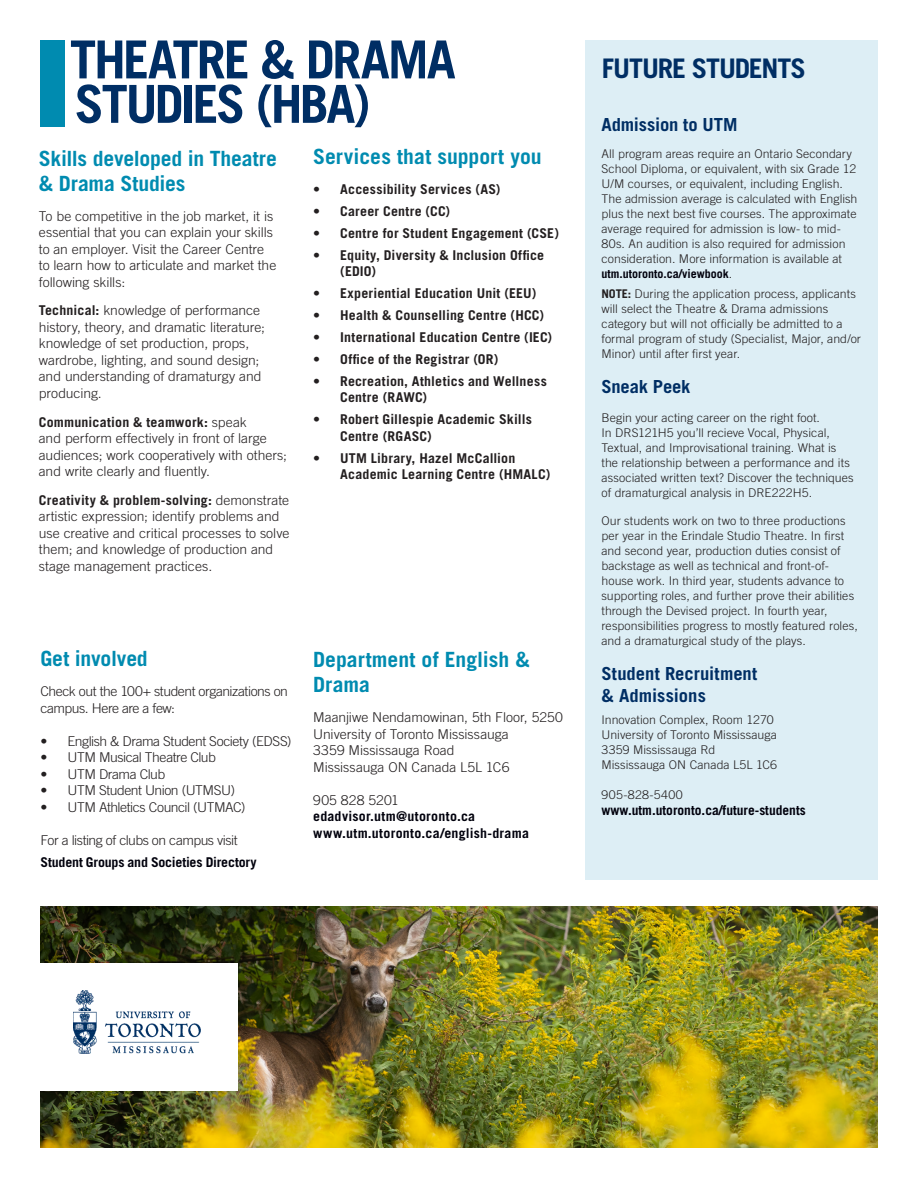
<style>
.page{position:relative;width:918px;height:1188px;background:#fff}
.page>*{position:absolute;margin:0;border:0;box-sizing:border-box;transform-origin:0 0}
.t1{font:700 52.5px/44.4px "Trade Gothic LT Std";letter-spacing:-.045em;color:#002e64}
.t2{font:700 27px "Trade Gothic LT Std";letter-spacing:-.04em;color:#002e64}
.t3{font:700 21px/25.2px "Trade Gothic LT Std";letter-spacing:-.005em;color:#008bb0}
.t4{font:700 18px/21.6px "Trade Gothic LT Std";letter-spacing:-.005em;color:#002e64}
.t5{font:300 13.5px/16.5px "Trade Gothic LT Std";letter-spacing:-.005em;color:#231f20}
.t6{font:700 13.5px/16.5px "Trade Gothic LT Std";letter-spacing:.015em;color:#231f20}
.t7{font:300 13.5px/16.5px "Trade Gothic LT Std";letter-spacing:-.035em;color:#231f20}
.t8{font:700 13.5px "Trade Gothic LT Std";color:#00000c}
.t9{font:700 13.5px/16.5px "Trade Gothic LT Std";letter-spacing:.02em;color:#00000c}
.t10{font:300 13.5px "Trade Gothic LT Std";letter-spacing:-.03em;color:#231f20}
.t11{font:300 13.5px "Trade Gothic LT Std";letter-spacing:.015em;color:#231f20}
.t12{font:300 12px/15px "Trade Gothic LT Std";letter-spacing:.005em;color:#231f20}
.t13{font:300 12px "Trade Gothic LT Std";letter-spacing:.035em;color:#231f20}
.s1{font-weight:700}
.s2{font-weight:700;color:#00000c}
</style>
<div class="page">
<div style="left:585px;top:40px;width:293px;height:840px;background:#ddeef5"></div>
<div style="left:40px;top:40px;width:25px;height:87px;background:#008bb0"></div>
<img style="left:40px;top:906px;width:838px;height:242px">
<div style="left:37px;top:963px;width:201px;height:128px;background:#fff"></div>
<img style="left:74px;top:991px;width:127px;height:63px">
<h1 class="t1" style="left:70px;top:37px;width:387px">THEATRE &amp; DRAMA<br>STUDIES (HBA)</h1>
<h3 class="t3" style="left:39px;top:145px;width:240px">Skills developed in Theatre &amp; Drama Studies</h3>
<p class="t5" style="left:39px;top:208px;width:239px">To be competitive in the job market, it is essential that you can explain your skills to an employer. Visit the Career Centre to learn how to articulate and market the following skills:</p>
<p class="t5" style="left:39px;top:302px;width:228px"><span class="s1">Technical:</span> knowledge of performance history, theory, and dramatic literature; knowledge of set production, props, wardrobe, lighting, and sound design; and understanding of dramaturgy and producing.</p>
<p class="t5" style="left:39px;top:413px;width:250px"><span class="s1">Communication &amp; teamwork:</span> speak<br>and perform effectively in front of large audiences; work cooperatively with others; and write clearly and fluently.</p>
<p class="t5" style="left:39px;top:491px;width:252px"><span class="s1">Creativity &amp; problem-solving:</span> demonstrate artistic expression; identify problems and use creative and critical processes to solve them; and knowledge of production and stage management practices.</p>
<h3 class="t3" style="left:313px;top:144px;width:230px">Services that support you</h3>
<p class="t6" style="left:313px;top:181px;width:189px">• Accessibility Services (AS)</p>
<p class="t6" style="left:313px;top:203px;width:138px">• Career Centre (CC)</p>
<p class="t6" style="left:313px;top:225px;width:247px">• Centre for Student Engagement (CSE)</p>
<p class="t6" style="left:340px;top:247px;width:206px;text-indent:-27px">• Equity, Diversity &amp; Inclusion Office (EDIO)</p>
<p class="t6" style="left:313px;top:285px;width:225px">• Experiential Education Unit (EEU)</p>
<p class="t6" style="left:313px;top:307px;width:232px">• Health &amp; Counselling Centre (HCC)</p>
<p class="t6" style="left:313px;top:329px;width:241px">• International Education Centre (IEC)</p>
<p class="t6" style="left:313px;top:351px;width:187px">• Office of the Registrar (OR)</p>
<p class="t6" style="left:340px;top:373px;width:208px;text-indent:-27px">• Recreation, Athletics and Wellness<br>Centre (RAWC)</p>
<p class="t6" style="left:340px;top:411px;width:193px;text-indent:-27px">• Robert Gillespie Academic Skills<br>Centre (RGASC)</p>
<p class="t6" style="left:340px;top:449px;width:212px;text-indent:-27px">• UTM Library, Hazel McCallion<br>Academic Learning Centre (HMALC)</p>
<h3 class="t3" style="left:40px;top:646px;width:109px">Get involved</h3>
<p class="t7" style="left:40px;top:683px;width:249px">Check out the 100+ student organizations on campus. Here are a few:</p>
<p class="t10" style="left:40px;top:733px;width:253px">• English &amp; Drama Student Society (EDSS)</p>
<p class="t7" style="left:40px;top:749px;width:177px">• UTM Musical Theatre Club</p>
<p class="t7" style="left:40px;top:766px;width:126px">• UTM Drama Club</p>
<p class="t7" style="left:40px;top:782px;width:196px">• UTM Student Union (UTMSU)</p>
<p class="t7" style="left:40px;top:799px;width:206px">• UTM Athletics Council (UTMAC)</p>
<p class="t7" style="left:41px;top:832px;width:199px">For a listing of clubs on campus visit</p>
<p class="t8" style="left:41px;top:854px;width:218px">Student Groups and Societies Directory</p>
<h3 class="t3" style="left:313px;top:646px;width:218px">Department of English &amp;<br>Drama</h3>
<p class="t5" style="left:313px;top:709px;width:251px">Maanjiwe Nendamowinan, 5th Floor, 5250<br>University of Toronto Mississauga<br>3359 Mississauga Road<br>Mississauga ON Canada L5L 1C6</p>
<p class="t11" style="left:313px;top:792px;width:87px">905 828 5201</p>
<p class="t9" style="left:313px;top:808px;width:217px">edadvisor.utm@utoronto.ca www.utm.utoronto.ca/english-drama</p>
<h2 class="t2" style="left:602px;top:52px;width:205px">FUTURE STUDENTS</h2>
<h3 class="t4" style="left:602px;top:113px;width:137px">Admission to UTM</h3>
<p class="t12" style="left:602px;top:146px;width:257px">All program areas require an Ontario Secondary School Diploma, or equivalent, with six Grade 12<br>U/M courses, or equivalent, including English.<br>The admission average is calculated with English plus the next best five courses. The approximate average required for admission is low- to mid-80s. An audition is also required for admission consideration. More information is available at <span class="s2">utm.utoronto.ca/viewbook</span>.</p>
<p class="t12" style="left:602px;top:286px;width:261px"><span class="s1">NOTE:</span> During the application process, applicants will select the Theatre &amp; Drama admissions category but will not officially be admitted to a formal program of study (Specialist, Major, and/or Minor) until after first year.</p>
<h3 class="t4" style="left:602px;top:376px;width:90px">Sneak Peek</h3>
<p class="t12" style="left:602px;top:410px;width:254px">Begin your acting career on the right foot.<br>In DRS121H5 you’ll recieve Vocal, Physical, Textual, and Improvisational training. What is the relationship between a performance and its associated written text? Discover the techniques of dramaturgical analysis in DRE222H5.</p>
<p class="t12" style="left:602px;top:513px;width:258px">Our students work on two to three productions per year in the Erindale Studio Theatre. In first and second year, production duties consist of backstage as well as technical and front-of&shy;house work. In third year, students advance to supporting roles, and further prove their abilities through the Devised project. In fourth year, responsibilities progress to mostly featured roles, and a dramaturgical study of the plays.</p>
<h3 class="t4" style="left:602px;top:663px;width:157px">Student Recruitment &amp; Admissions</h3>
<p class="t12" style="left:602px;top:712px;width:177px">Innovation Complex, Room 1270<br>University of Toronto Mississauga<br>3359 Mississauga Rd<br>Mississauga ON Canada L5L 1C6</p>
<p class="t13" style="left:602px;top:787px;width:83px">905-828-5400</p>
<p class="t8" style="left:602px;top:802px;width:206px">www.utm.utoronto.ca/future-students</p>
</div>
